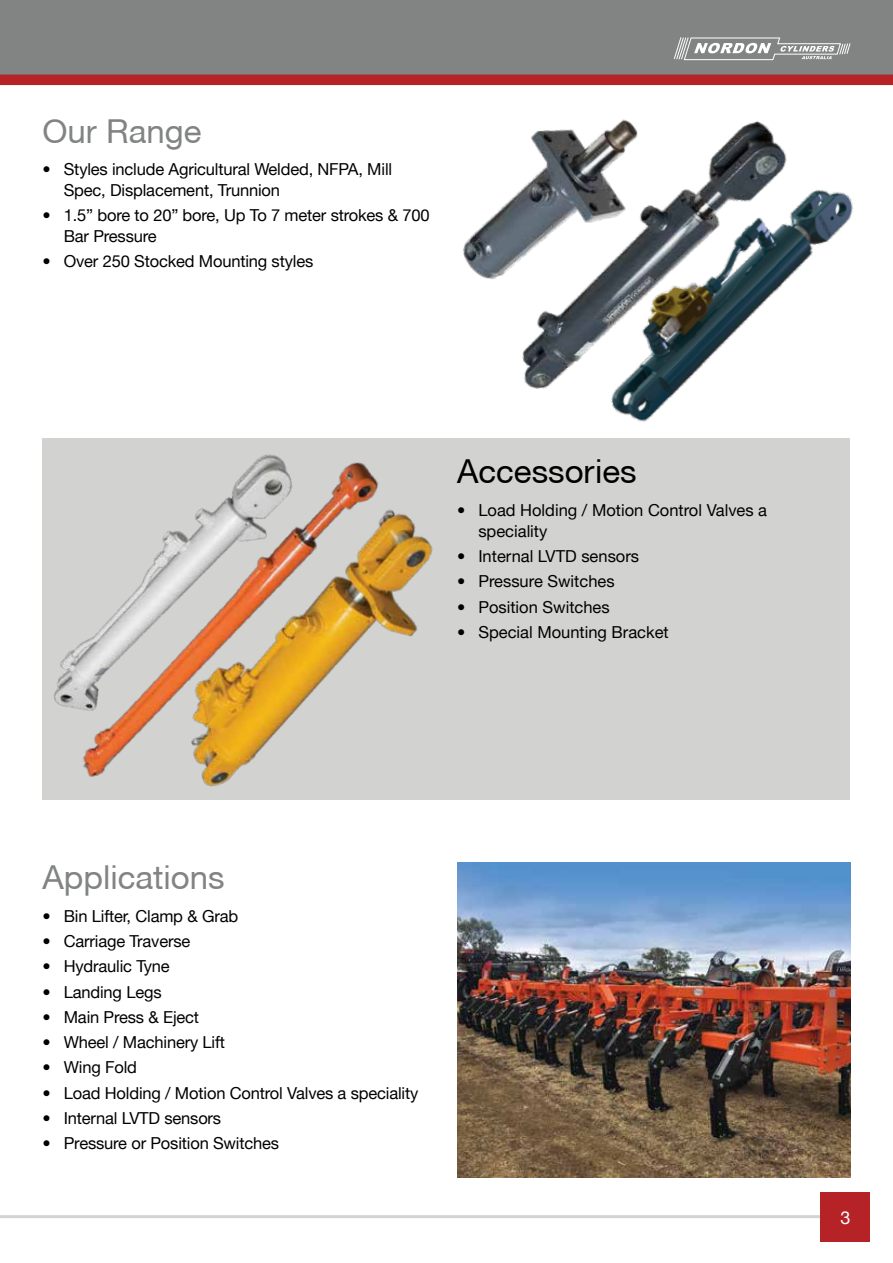
<style>
.page{position:relative;width:893px;height:1263px;background:#fff}
.page>*{position:absolute;margin:0;border:0;box-sizing:border-box;transform-origin:0 0}
.t1{font:33px "Helvetica Neue CE";color:#828484}
.t2{font:33px "Helvetica Neue CE";color:#000}
.t3{font:18px "Helvetica Neue";color:#fff}
.t4{font:16.5px/21px "Helvetica Neue";letter-spacing:-.01em;color:#000}
</style>
<div class="page">
<div style="left:0;top:0;width:893px;height:75px;background:#828484"></div>
<svg style="left:674px;top:37px;width:176px;height:23px"></svg>
<hr style="left:0;top:1215px;width:828px;height:3px;background:#d1d3d4">
<div style="left:820px;top:1192px;width:50px;height:50px;background:#b52327"></div>
<div style="left:0;top:75px;width:893px;height:10px;background:#b52327"></div>
<div style="left:43px;top:438px;width:807px;height:361px;background:#d2d3d1"></div>
<img style="left:457px;top:863px;width:393px;height:315px">
<img style="left:614px;top:198px;width:239px;height:224px">
<img style="left:42px;top:465px;width:391px;height:331px">
<img style="left:42px;top:438px;width:323px;height:292px">
<img style="left:463px;top:119px;width:387px;height:289px">
<h1 class="t1" style="left:43px;top:111px;width:160px">Our Range</h1>
<p class="t4" style="left:64px;top:158px;width:330px;text-indent:-21px">• Styles include Agricultural Welded, NFPA, Mill<br>Spec, Displacement, Trunnion</p>
<p class="t4" style="left:64px;top:205px;width:367px;text-indent:-21px">• 1.5” bore to 20” bore, Up To 7 meter strokes &amp; 700<br>Bar Pressure</p>
<p class="t4" style="left:43px;top:251px;width:272px">• Over 250 Stocked Mounting styles</p>
<h1 class="t2" style="left:457px;top:451px;width:181px">Accessories</h1>
<p class="t4" style="left:478px;top:499px;width:290px;text-indent:-21px">• Load Holding / Motion Control Valves a speciality</p>
<p class="t4" style="left:457px;top:545px;width:184px">• Internal LVTD sensors</p>
<p class="t4" style="left:457px;top:571px;width:159px">• Pressure Switches</p>
<p class="t4" style="left:457px;top:596px;width:154px">• Position Switches</p>
<p class="t4" style="left:457px;top:621px;width:213px">• Special Mounting Bracket</p>
<h1 class="t1" style="left:43px;top:858px;width:184px">Applications</h1>
<p class="t4" style="left:43px;top:905px;width:197px">• Bin Lifter, Clamp &amp; Grab</p>
<p class="t4" style="left:43px;top:930px;width:149px">• Carriage Traverse</p>
<p class="t4" style="left:43px;top:956px;width:129px">• Hydraulic Tyne</p>
<p class="t4" style="left:43px;top:981px;width:121px">• Landing Legs</p>
<p class="t4" style="left:43px;top:1006px;width:158px">• Main Press &amp; Eject</p>
<p class="t4" style="left:43px;top:1031px;width:184px">• Wheel / Machinery Lift</p>
<p class="t4" style="left:43px;top:1057px;width:96px">• Wing Fold</p>
<p class="t4" style="left:43px;top:1082px;width:377px">• Load Holding / Motion Control Valves a speciality</p>
<p class="t4" style="left:43px;top:1107px;width:180px">• Internal LVTD sensors</p>
<p class="t4" style="left:43px;top:1132px;width:238px">• Pressure or Position Switches</p>
<p class="t3" style="left:840px;top:1207px;width:12px">3</p>
</div>
